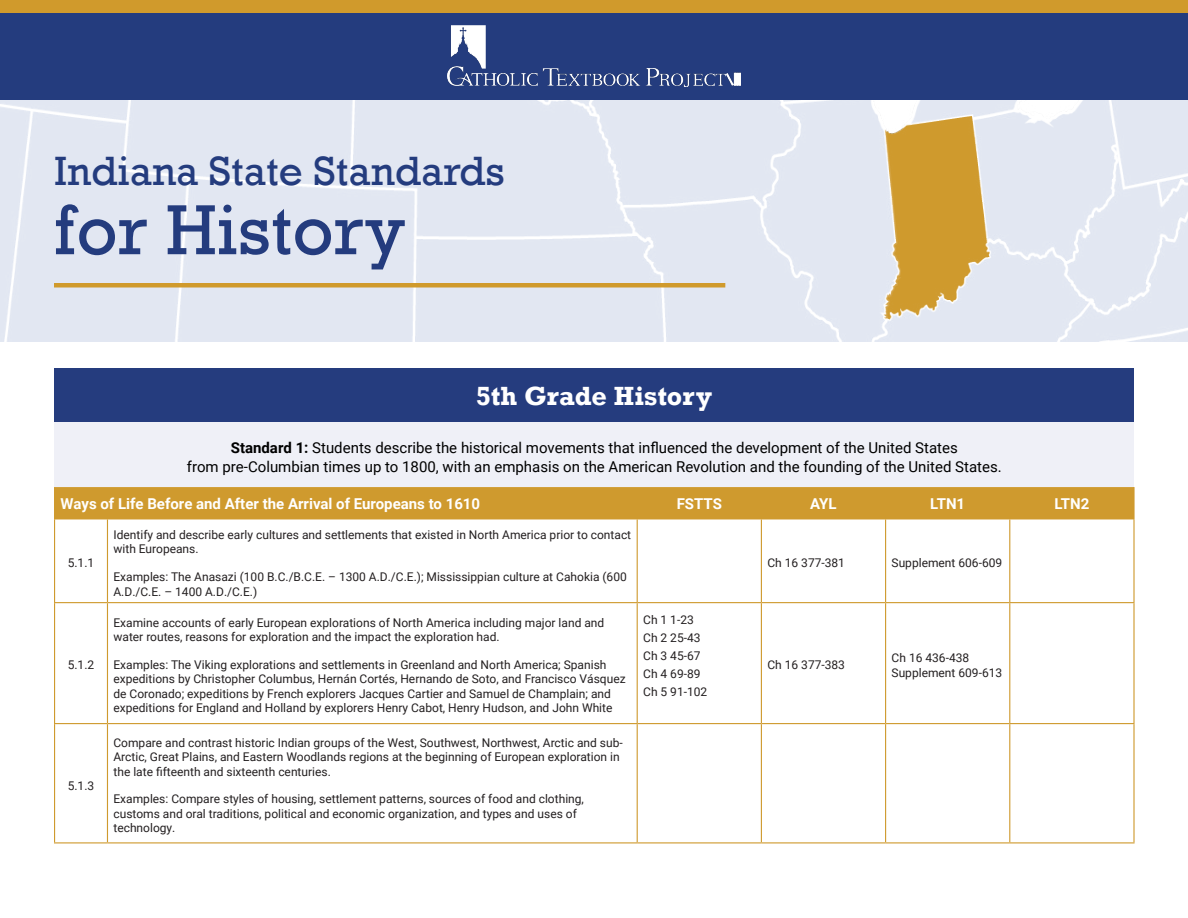
<style>
.page{position:relative;width:1188px;height:918px;background:#fff}
.page>*{position:absolute;margin:0;border:0;box-sizing:border-box;transform-origin:0 0}
.t1{font:72px "Rockwell";color:#243c7e}
.t2{font:42px "Rockwell";color:#243c7e}
.t3{font:700 27px "Rockwell";color:#fff}
.t4{font:15px "Roboto";color:#000}
.t5{font:700 15px "Roboto";color:#fff}
.t6{font:12px/14.4px "Roboto";color:#231f20}
.s1{font-weight:700}
</style>
<div class="page">
<img style="left:0;top:99px;width:1188px;height:242px">
<div style="left:0;top:0;width:1188px;height:16px;background:#d09a2c"></div>
<div style="left:0;top:13px;width:1188px;height:86px;background:#243c7e"></div>
<img style="left:448px;top:25px;width:292px;height:62px">
<div style="left:55px;top:368px;width:1079px;height:54px;background:#253c7e"></div>
<div style="left:55px;top:422px;width:1079px;height:65px;background:#eff0f7"></div>
<div style="left:55px;top:487px;width:1078px;height:32px;background:#cf9a2e"></div>
<hr style="left:54px;top:519px;width:1px;height:83px;background:#cf9a2e">
<hr style="left:107px;top:519px;width:1px;height:83px;background:#cf9a2e">
<hr style="left:637px;top:519px;width:1px;height:83px;background:#cf9a2e">
<hr style="left:761px;top:519px;width:1px;height:83px;background:#cf9a2e">
<hr style="left:885px;top:519px;width:1px;height:83px;background:#cf9a2e">
<hr style="left:1009px;top:519px;width:1px;height:83px;background:#cf9a2e">
<hr style="left:1133px;top:519px;width:2px;height:83px;background:#cf9a2e">
<hr style="left:54px;top:603px;width:1px;height:120px;background:#cf9a2e">
<hr style="left:107px;top:603px;width:1px;height:120px;background:#cf9a2e">
<hr style="left:637px;top:603px;width:1px;height:120px;background:#cf9a2e">
<hr style="left:761px;top:603px;width:1px;height:120px;background:#cf9a2e">
<hr style="left:885px;top:603px;width:1px;height:120px;background:#cf9a2e">
<hr style="left:1009px;top:603px;width:1px;height:120px;background:#cf9a2e">
<hr style="left:1133px;top:603px;width:2px;height:120px;background:#cf9a2e">
<hr style="left:54px;top:724px;width:1px;height:118px;background:#cf9a2e">
<hr style="left:107px;top:724px;width:1px;height:118px;background:#cf9a2e">
<hr style="left:637px;top:724px;width:1px;height:118px;background:#cf9a2e">
<hr style="left:761px;top:724px;width:1px;height:118px;background:#cf9a2e">
<hr style="left:885px;top:724px;width:1px;height:118px;background:#cf9a2e">
<hr style="left:1009px;top:724px;width:1px;height:118px;background:#cf9a2e">
<hr style="left:1133px;top:724px;width:2px;height:118px;background:#cf9a2e">
<hr style="left:54px;top:487px;width:1px;height:32px;background:#cf9a2e">
<hr style="left:1133px;top:487px;width:2px;height:32px;background:#cf9a2e">
<hr style="left:54px;top:602px;width:53px;height:1px;background:#cf9a2e">
<hr style="left:107px;top:602px;width:530px;height:1px;background:#cf9a2e">
<hr style="left:637px;top:602px;width:124px;height:1px;background:#cf9a2e">
<hr style="left:761px;top:602px;width:125px;height:1px;background:#cf9a2e">
<hr style="left:886px;top:602px;width:124px;height:1px;background:#cf9a2e">
<hr style="left:1010px;top:602px;width:125px;height:1px;background:#cf9a2e">
<hr style="left:54px;top:723px;width:53px;height:1px;background:#cf9a2e">
<hr style="left:107px;top:723px;width:530px;height:1px;background:#cf9a2e">
<hr style="left:637px;top:723px;width:124px;height:1px;background:#cf9a2e">
<hr style="left:761px;top:723px;width:125px;height:1px;background:#cf9a2e">
<hr style="left:886px;top:723px;width:124px;height:1px;background:#cf9a2e">
<hr style="left:1010px;top:723px;width:125px;height:1px;background:#cf9a2e">
<hr style="left:54px;top:842px;width:53px;height:1px;background:#cf9a2e">
<hr style="left:107px;top:842px;width:530px;height:1px;background:#cf9a2e">
<hr style="left:637px;top:842px;width:124px;height:1px;background:#cf9a2e">
<hr style="left:761px;top:842px;width:125px;height:1px;background:#cf9a2e">
<hr style="left:886px;top:842px;width:124px;height:1px;background:#cf9a2e">
<hr style="left:1010px;top:842px;width:125px;height:1px;background:#cf9a2e">
<div style="left:54px;top:283px;width:671px;height:5px;background:#d09a2c"></div>
<p class="t2" style="left:54px;top:147px;width:452px">Indiana State Standards</p>
<p class="t1" style="left:54px;top:188px;width:353px">for History</p>
<p class="t3" style="left:476px;top:379px;width:237px">5th Grade History</p>
<p class="t4" style="left:231px;top:437px;width:729px"><span class="s1">Standard 1:</span> Students describe the historical movements that influenced the development of the United States</p>
<p class="t4" style="left:187px;top:456px;width:816px">from pre-Columbian times up to 1800, with an emphasis on the American Revolution and the founding of the United States.</p>
<p class="t5" style="left:61px;top:493px;width:421px">Ways of Life Before and After the Arrival of Europeans to 1610</p>
<p class="t5" style="left:677px;top:493px;width:47px">FSTTS</p>
<p class="t5" style="left:810px;top:493px;width:28px">AYL</p>
<p class="t5" style="left:930px;top:493px;width:37px">LTN1</p>
<p class="t5" style="left:1054px;top:493px;width:37px">LTN2</p>
<p class="t6" style="left:68px;top:555px;width:28px">5.1.1</p>
<p class="t6" style="left:68px;top:657px;width:28px">5.1.2</p>
<p class="t6" style="left:68px;top:778px;width:28px">5.1.3</p>
<p class="t6" style="left:113px;top:527px;width:519px">Identify and describe early cultures and settlements that existed in North America prior to contact with Europeans.</p>
<p class="t6" style="left:113px;top:569px;width:515px">Examples: The Anasazi (100 B.C./B.C.E. – 1300 A.D./C.E.); Mississippian culture at Cahokia (600<br>A.D./C.E. – 1400 A.D./C.E.)</p>
<p class="t6" style="left:113px;top:615px;width:492px">Examine accounts of early European explorations of North America including major land and water routes, reasons for exploration and the impact the exploration had.</p>
<p class="t6" style="left:113px;top:657px;width:514px">Examples: The Viking explorations and settlements in Greenland and North America; Spanish expeditions by Christopher Columbus, Hernán Cortés, Hernando de Soto, and Francisco Vásquez de Coronado; expeditions by French explorers Jacques Cartier and Samuel de Champlain; and expeditions for England and Holland by explorers Henry Cabot, Henry Hudson, and John White</p>
<p class="t6" style="left:113px;top:735px;width:511px">Compare and contrast historic Indian groups of the West, Southwest, Northwest, Arctic and sub-<br>Arctic, Great Plains, and Eastern Woodlands regions at the beginning of European exploration in the late fifteenth and sixteenth centuries.</p>
<p class="t6" style="left:113px;top:792px;width:472px">Examples: Compare styles of housing, settlement patterns, sources of food and clothing, customs and oral traditions, political and economic organization, and types and uses of technology.</p>
<p class="t6" style="left:643px;top:612px;width:52px">Ch 1 1-23</p>
<p class="t6" style="left:643px;top:630px;width:59px">Ch 2 25-43</p>
<p class="t6" style="left:643px;top:648px;width:59px">Ch 3 45-67</p>
<p class="t6" style="left:643px;top:666px;width:59px">Ch 4 69-89</p>
<p class="t6" style="left:643px;top:684px;width:66px">Ch 5 91-102</p>
<p class="t6" style="left:767px;top:555px;width:79px">Ch 16 377-381</p>
<p class="t6" style="left:892px;top:555px;width:112px">Supplement 606-609</p>
<p class="t6" style="left:767px;top:657px;width:79px">Ch 16 377-383</p>
<p class="t6" style="left:892px;top:650px;width:79px">Ch 16 436-438</p>
<p class="t6" style="left:892px;top:665px;width:112px">Supplement 609-613</p>
</div>
